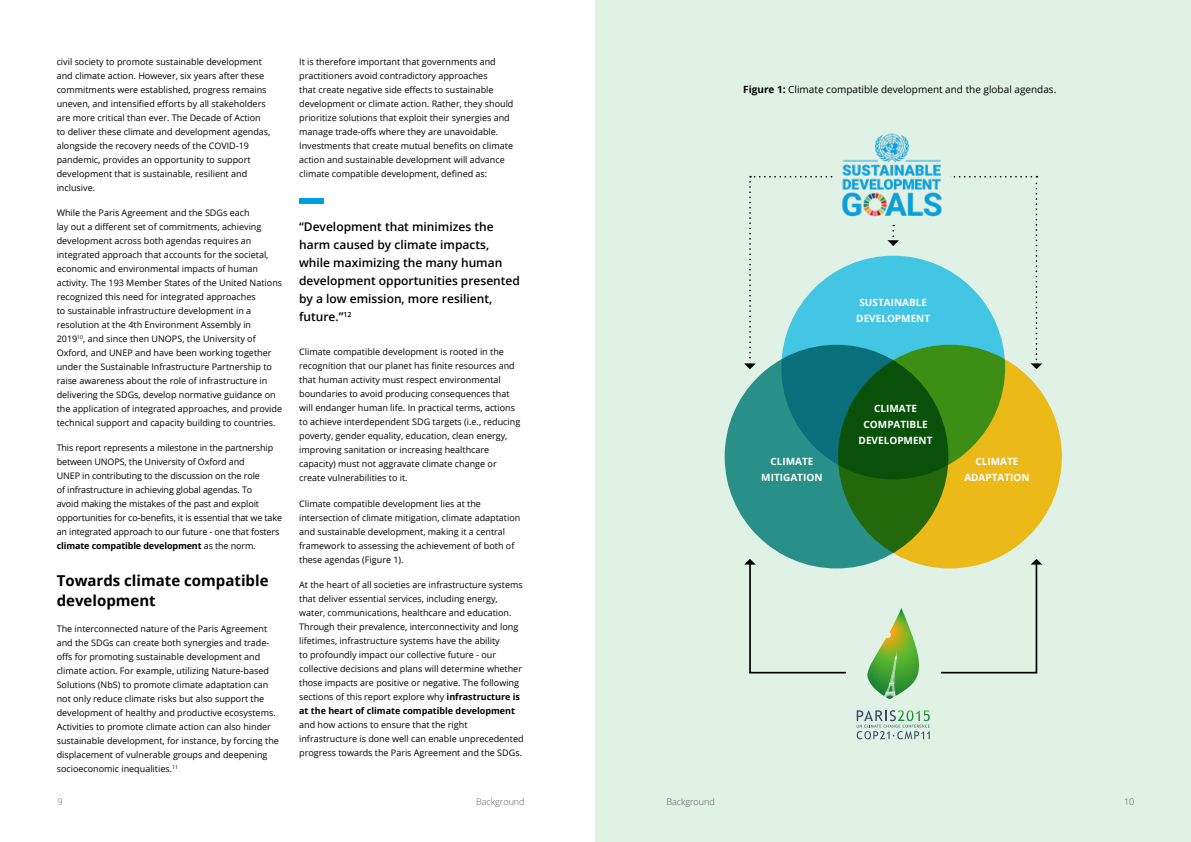
<style>
.page{position:relative;width:1191px;height:842px;background:#fff}
.page>*{position:absolute;margin:0;border:0;box-sizing:border-box;transform-origin:0 0}
.t1{font:700 15px/20px "Open Sans";color:#000}
.t2{font:600 12px/18px "Open Sans";color:#000}
.t3{font:700 10px/16px "Open Sans";color:#fff;text-align:center}
.t4{font:10px "Open Sans";color:#000}
.t5{font:9px/14px "Open Sans";color:#000}
.t6{font:300 9px "Open Sans";color:#58595b}
.s1{font-weight:700}
</style>
<div class="page">
<div style="left:595px;top:0;width:596px;height:842px;background:#e0f1e6"></div>
<div style="left:299px;top:198px;width:24px;height:6px;background:#009ede"></div>
<div style="left:749px;top:560px;width:288px;height:113px;border:2px solid #000"></div>
<div style="left:724px;top:345px;width:224px;height:223px;background:#289089;border-radius:50%"></div>
<svg style="left:838px;top:345px;width:223px;height:223px;background:#b9a415"></svg>
<svg style="left:781px;top:256px;width:224px;height:223px;background:#16672a"></svg>
<img style="left:842px;top:133px;width:99px;height:43px">
<svg style="left:744px;top:559px;width:11px;height:6px"></svg>
<svg style="left:744px;top:176px;width:298px;height:193px"></svg>
<svg style="left:1030px;top:559px;width:12px;height:6px"></svg>
<div style="left:846px;top:607px;width:94px;height:133px;background:#e0f1e6"></div>
<svg style="left:856px;top:710px;width:73px;height:29px"></svg>
<svg style="left:867px;top:608px;width:52px;height:92px"></svg>
<p class="t5" style="left:57px;top:54px;width:215px">civil society to promote sustainable development and climate action. However, six years after these commitments were established, progress remains uneven, and intensified efforts by all stakeholders are more critical than ever. The Decade of Action to deliver these climate and development agendas, alongside the recovery needs of the COVID-19 pandemic, provides an opportunity to support development that is sustainable, resilient and inclusive.</p>
<p class="t5" style="left:57px;top:205px;width:227px">While the Paris Agreement and the SDGs each<br>lay out a different set of commitments, achieving development across both agendas requires an integrated approach that accounts for the societal, economic and environmental impacts of human activity. The 193 Member States of the United Nations recognized this need for integrated approaches<br>to sustainable infrastructure development in a resolution at the 4th Environment Assembly in 2019<sup>10</sup>, and since then UNOPS, the University of Oxford, and UNEP and have been working together under the Sustainable Infrastructure Partnership to raise awareness about the role of infrastructure in delivering the SDGs, develop normative guidance on the application of integrated approaches, and provide technical support and capacity building to countries.</p>
<p class="t5" style="left:57px;top:441px;width:227px">This report represents a milestone in the partnership between UNOPS, the University of Oxford and<br>UNEP in contributing to the discussion on the role<br>of infrastructure in achieving global agendas. To<br>avoid making the mistakes of the past and exploit opportunities for co-benefits, it is essential that we take an integrated approach to our future - one that fosters <span class="s1">climate compatible development</span> as the norm.</p>
<h1 class="t1" style="left:57px;top:570px;width:213px">Towards climate compatible development</h1>
<p class="t5" style="left:57px;top:621px;width:224px">The interconnected nature of the Paris Agreement and the SDGs can create both synergies and trade&shy;offs for promoting sustainable development and climate action. For example, utilizing Nature-based Solutions (NbS) to promote climate adaptation can not only reduce climate risks but also support the development of healthy and productive ecosystems.<br>Activities to promote climate action can also hinder sustainable development, for instance, by forcing the displacement of vulnerable groups and deepening socioeconomic inequalities.<sup>11</sup></p>
<p class="t5" style="left:299px;top:54px;width:216px">It is therefore important that governments and practitioners avoid contradictory approaches<br>that create negative side effects to sustainable development or climate action. Rather, they should prioritize solutions that exploit their synergies and manage trade-offs where they are unavoidable.<br>Investments that create mutual benefits on climate action and sustainable development will advance climate compatible development, defined as:</p>
<h2 class="t2" style="left:299px;top:218px;width:222px">“Development that minimizes the harm caused by climate impacts, while maximizing the many human development opportunities presented by a low emission, more resilient, future.”<sup>12</sup></h2>
<p class="t5" style="left:299px;top:345px;width:223px">Climate compatible development is rooted in the recognition that our planet has finite resources and that human activity must respect environmental boundaries to avoid producing consequences that will endanger human life. In practical terms, actions to achieve interdependent SDG targets (i.e., reducing poverty, gender equality, education, clean energy, improving sanitation or increasing healthcare capacity) must not aggravate climate change or create vulnerabilities to it.</p>
<p class="t5" style="left:299px;top:496px;width:223px">Climate compatible development lies at the intersection of climate mitigation, climate adaptation and sustainable development, making it a central framework to assessing the achievement of both of these agendas (Figure 1).</p>
<p class="t5" style="left:299px;top:577px;width:225px">At the heart of all societies are infrastructure systems that deliver essential services, including energy, water, communications, healthcare and education.<br>Through their prevalence, interconnectivity and long lifetimes, infrastructure systems have the ability<br>to profoundly impact our collective future - our collective decisions and plans will determine whether those impacts are positive or negative. The following sections of this report explore why <span class="s1">infrastructure is at the heart of climate compatible development</span></p>
<p class="t5" style="left:299px;top:717px;width:226px">and how actions to ensure that the right infrastructure is done well can enable unprecedented progress towards the Paris Agreement and the SDGs.</p>
<p class="t4" style="left:743px;top:83px;width:314px"><span class="s1">Figure 1:</span> Climate compatible development and the global agendas.</p>
<p class="t3" style="left:856px;top:294px;width:75px">SUSTAINABLE<br>DEVELOPMENT</p>
<p class="t3" style="left:761px;top:453px;width:63px">CLIMATE<br>MITIGATION</p>
<p class="t3" style="left:858px;top:400px;width:75px">CLIMATE<br>COMPATIBLE<br>DEVELOPMENT</p>
<p class="t3" style="left:964px;top:453px;width:67px">CLIMATE<br>ADAPTATION</p>
<p class="t6" style="left:58px;top:795px;width:7px">9</p>
<p class="t6" style="left:476px;top:795px;width:50px">Background</p>
<p class="t6" style="left:666px;top:795px;width:50px">Background</p>
<p class="t6" style="left:1124px;top:795px;width:12px">10</p>
</div>
